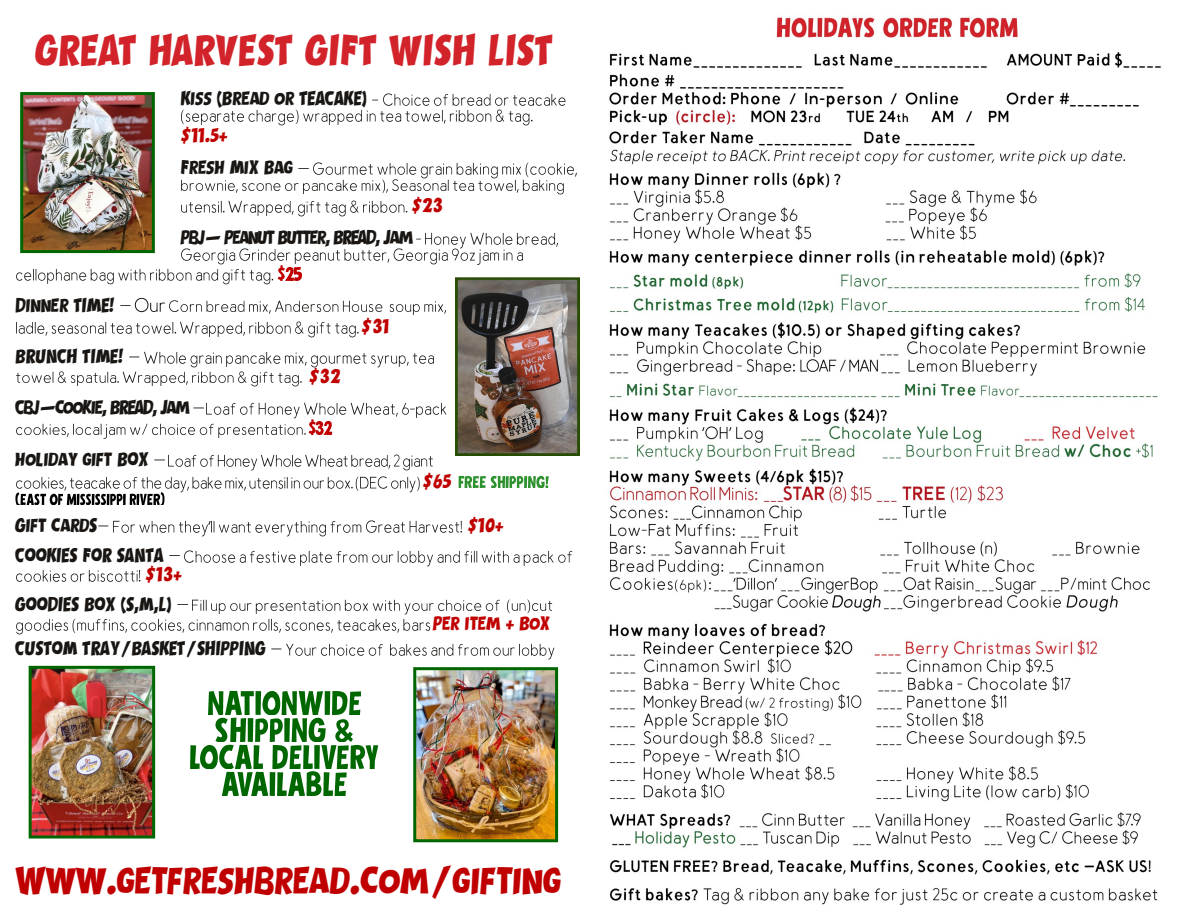
<style>
.page{position:relative;width:1188px;height:918px;background:#fff}
.page>*{position:absolute;margin:0;border:0;box-sizing:border-box;transform-origin:0 0}
.t1{font:39.15px "GH Display";color:#d2232a}
.t2{font:36px "GH Display";letter-spacing:-.01em;color:#c00000}
.t3{font:18px "GH Display";letter-spacing:-.02em;color:#181512}
.t4{font:18px "GH Display";letter-spacing:-.08em;color:#181512}
.t5{font:18px "GH Display";letter-spacing:-.02em;color:#c00000}
</style>
<div class="page">
<img style="left:16px;top:17px;width:1145px;height:888px">
<img style="left:372px;top:91px;width:10px;height:17px">
<img style="left:382px;top:91px;width:193px;height:18px">
<img style="left:181px;top:108px;width:360px;height:17px">
<img style="left:298px;top:158px;width:24px;height:19px">
<img style="left:313px;top:161px;width:273px;height:18px">
<img style="left:181px;top:177px;width:393px;height:18px">
<img style="left:181px;top:198px;width:233px;height:18px">
<img style="left:416px;top:230px;width:9px;height:17px">
<img style="left:425px;top:230px;width:146px;height:18px">
<img style="left:181px;top:247px;width:351px;height:17px">
<img style="left:16px;top:267px;width:264px;height:17px">
<img style="left:278px;top:262px;width:31px;height:18px">
<img style="left:119px;top:295px;width:15px;height:22px">
<img style="left:134px;top:295px;width:44px;height:22px">
<img style="left:169px;top:298px;width:286px;height:18px">
<img style="left:16px;top:320px;width:352px;height:18px">
<img style="left:128px;top:347px;width:24px;height:21px">
<img style="left:143px;top:350px;width:300px;height:17px">
<img style="left:16px;top:369px;width:294px;height:18px">
<img style="left:192px;top:398px;width:22px;height:21px">
<img style="left:205px;top:401px;width:251px;height:17px">
<img style="left:409px;top:401px;width:12px;height:17px">
<img style="left:16px;top:421px;width:299px;height:18px">
<img style="left:308px;top:417px;width:31px;height:18px">
<img style="left:153px;top:450px;width:23px;height:21px">
<img style="left:167px;top:453px;width:274px;height:17px">
<img style="left:16px;top:474px;width:410px;height:18px">
<img style="left:451px;top:473px;width:8px;height:15px">
<img style="left:459px;top:473px;width:99px;height:15px">
<img style="left:15px;top:491px;width:155px;height:13px">
<img style="left:97px;top:516px;width:24px;height:21px">
<img style="left:112px;top:519px;width:96px;height:17px">
<img style="left:208px;top:519px;width:2px;height:17px">
<img style="left:210px;top:519px;width:264px;height:17px">
<img style="left:168px;top:546px;width:24px;height:21px">
<img style="left:183px;top:549px;width:398px;height:17px">
<img style="left:16px;top:568px;width:135px;height:17px">
<img style="left:177px;top:594px;width:23px;height:22px">
<img style="left:192px;top:597px;width:369px;height:18px">
<img style="left:16px;top:617px;width:423px;height:17px">
<img style="left:270px;top:639px;width:24px;height:21px">
<img style="left:285px;top:642px;width:277px;height:17px">
<img style="left:207px;top:684px;width:176px;height:30px">
<img style="left:215px;top:711px;width:160px;height:27px">
<img style="left:190px;top:738px;width:209px;height:30px">
<img style="left:222px;top:765px;width:138px;height:30px">
<img style="left:24px;top:96px;width:127px;height:153px">
<div style="left:20px;top:92px;width:135px;height:161px;border:3px solid #060"></div>
<img style="left:456px;top:277px;width:124px;height:178px">
<img style="left:417px;top:671px;width:137px;height:167px">
<div style="left:413px;top:667px;width:145px;height:175px;border:3px solid #060"></div>
<img style="left:33px;top:670px;width:118px;height:165px">
<div style="left:29px;top:666px;width:126px;height:173px;border:3px solid #060"></div>
<h1 class="t1" style="left:35px;top:24px;width:520px">GREAT HARVEST GIFT WISH LIST</h1>
<p class="t3" style="left:181px;top:86px;width:188px">Kiss (Bread or TEACAKE)</p>
<p class="t5" style="left:181px;top:123px;width:49px">$11.5+</p>
<p class="t3" style="left:181px;top:155px;width:114px">Fresh Mix Bag</p>
<p class="t3" style="left:15px;top:293px;width:101px">Dinner TIME!</p>
<p class="t3" style="left:15px;top:344px;width:110px">BRUNCH TIME!</p>
<p class="t5" style="left:411px;top:193px;width:33px">$23</p>
<p class="t4" style="left:181px;top:225px;width:234px">Pbj— Peanut Butter, BREAD, Jam</p>
<p class="t5" style="left:309px;top:364px;width:33px">$32</p>
<p class="t5" style="left:361px;top:314px;width:30px">$31</p>
<p class="t4" style="left:15px;top:395px;width:176px">Cbj—cookie, BREAD, Jam</p>
<p class="t3" style="left:15px;top:447px;width:135px">holiday gift BOX</p>
<p class="t5" style="left:422px;top:469px;width:31px">$65</p>
<p class="t3" style="left:15px;top:513px;width:84px">Gift cardS</p>
<p class="t5" style="left:468px;top:513px;width:38px">$10+</p>
<p class="t3" style="left:15px;top:543px;width:150px">COOKIES FOR SANTA</p>
<p class="t5" style="left:145px;top:562px;width:38px">$13+</p>
<p class="t3" style="left:15px;top:592px;width:158px">GOODIES BOX (S,M,L)</p>
<p class="t5" style="left:433px;top:611px;width:118px">Per item + Box</p>
<p class="t3" style="left:15px;top:636px;width:252px">CUSTOM TRAY/BASKET/SHIPPING</p>
<h2 class="t2" style="left:15px;top:856px;width:547px">Www.getfreshbread.com/gifting</h2>
</div>
